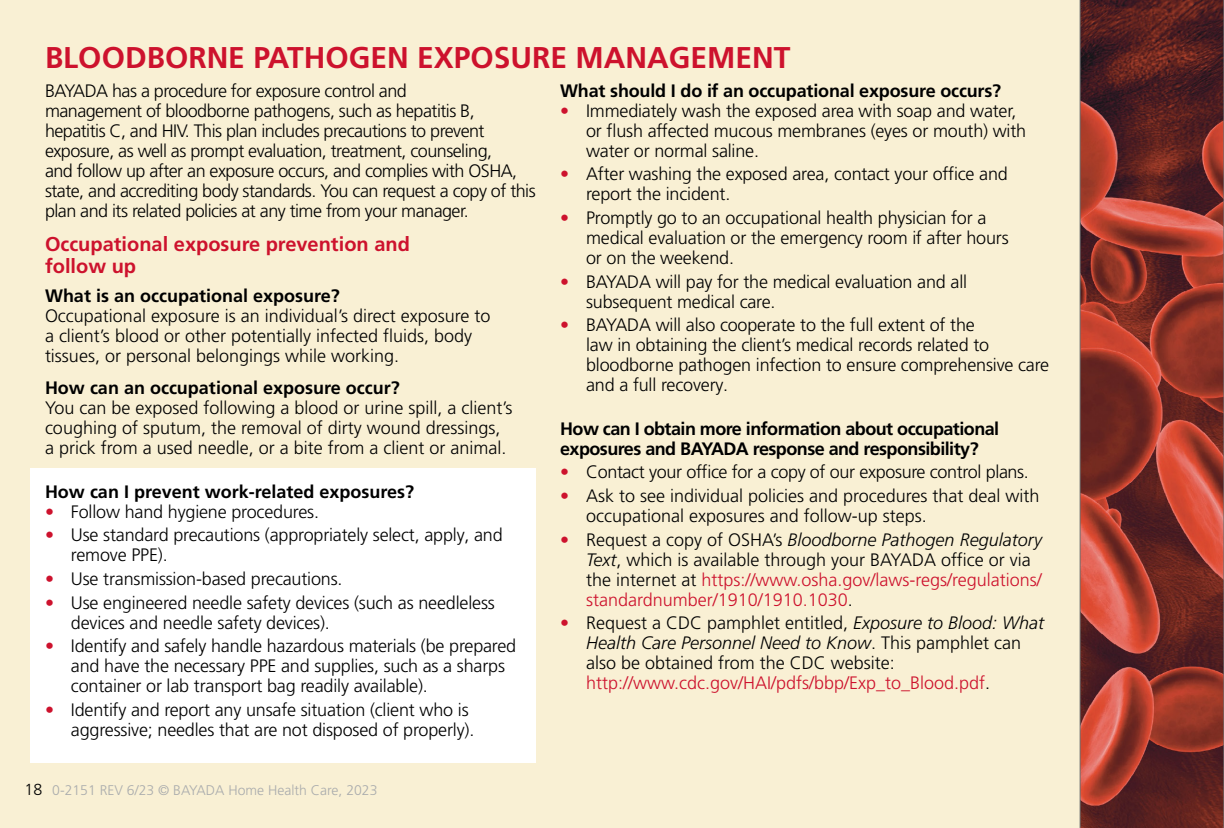
<style>
.page{position:relative;width:1224px;height:828px;background:#fff}
.page>*{position:absolute;margin:0;border:0;box-sizing:border-box;transform-origin:0 0}
.t1{font:700 30px "Frutiger LT Pro";color:#cd122d}
.t2{font:700 20px/22px "Frutiger LT Pro";color:#cd122d}
.t3{font:300 18px/20px "Frutiger LT Pro";letter-spacing:-.01em;color:#000}
.t4{font:300 18px/20px "Frutiger LT Pro";letter-spacing:-.03em;color:#000}
.t5{font:700 18px "Frutiger LT Pro";letter-spacing:-.01em;color:#000}
.t6{font:700 18px/20px "Frutiger LT Pro";letter-spacing:-.03em;color:#000}
.t7{font:300 14px "Frutiger LT Pro";color:#aaacad}
.s1{color:#cd122d}
.s2{font-style:italic}
.s3{font-size:16px;color:#000}
</style>
<div class="page">
<div style="left:0;top:0;width:1191px;height:828px;background:#f9f0d4"></div>
<div style="left:30px;top:468px;width:506px;height:295px;background:#fff"></div>
<svg style="left:1080px;top:0;width:144px;height:828px"></svg>
<h1 class="t1" style="left:45px;top:39px;width:747px">BLOODBORNE PATHOGEN EXPOSURE MANAGEMENT</h1>
<p class="t4" style="left:45px;top:81px;width:492px">BAYADA has a procedure for exposure control and<br>management of bloodborne pathogens, such as hepatitis B, hepatitis C, and HIV. This plan includes precautions to prevent exposure, as well as prompt evaluation, treatment, counseling,<br>and follow up after an exposure occurs, and complies with OSHA, state, and accrediting body standards. You can request a copy of this plan and its related policies at any time from your manager.</p>
<p class="t2" style="left:45px;top:233px;width:366px">Occupational exposure prevention and follow up</p>
<p class="t5" style="left:45px;top:285px;width:296px">What is an occupational exposure?</p>
<p class="t3" style="left:45px;top:306px;width:447px">Occupational exposure is an individual’s direct exposure to a client’s blood or other potentially infected fluids, body tissues, or personal belongings while working.</p>
<p class="t5" style="left:45px;top:377px;width:356px">How can an occupational exposure occur?</p>
<p class="t3" style="left:45px;top:398px;width:469px">You can be exposed following a blood or urine spill, a client’s coughing of sputum, the removal of dirty wound dressings, a prick from a used needle, or a bite from a client or animal.</p>
<p class="t5" style="left:45px;top:481px;width:371px">How can I prevent work-related exposures?</p>
<p class="t3" style="left:45px;top:502px;width:276px"><span class="s1">•</span> Follow hand hygiene procedures.</p>
<p class="t3" style="left:71px;top:525px;width:433px;text-indent:-26px"><span class="s1">•</span> Use standard precautions (appropriately select, apply, and remove PPE).</p>
<p class="t3" style="left:45px;top:569px;width:299px"><span class="s1">•</span> Use transmission-based precautions.</p>
<p class="t3" style="left:71px;top:593px;width:425px;text-indent:-26px"><span class="s1">•</span> Use engineered needle safety devices (such as needleless devices and needle safety devices).</p>
<p class="t3" style="left:71px;top:636px;width:447px;text-indent:-26px"><span class="s1">•</span> Identify and safely handle hazardous materials (be prepared and have the necessary PPE and supplies, such as a sharps container or lab transport bag readily available).</p>
<p class="t3" style="left:71px;top:700px;width:405px;text-indent:-26px"><span class="s1">•</span> Identify and report any unsafe situation (client who is aggressive; needles that are not disposed of properly).</p>
<p class="t5" style="left:560px;top:80px;width:443px">What should I do if an occupational exposure occurs?</p>
<p class="t3" style="left:586px;top:101px;width:442px;text-indent:-26px"><span class="s1">•</span> Immediately wash the exposed area with soap and water, or flush affected mucous membranes (eyes or mouth) with water or normal saline.</p>
<p class="t3" style="left:586px;top:164px;width:423px;text-indent:-26px"><span class="s1">•</span> After washing the exposed area, contact your office and report the incident.</p>
<p class="t3" style="left:586px;top:208px;width:424px;text-indent:-26px"><span class="s1">•</span> Promptly go to an occupational health physician for a medical evaluation or the emergency room if after hours or on the weekend.</p>
<p class="t3" style="left:586px;top:272px;width:383px;text-indent:-26px"><span class="s1">•</span> BAYADA will pay for the medical evaluation and all subsequent medical care.</p>
<p class="t3" style="left:586px;top:315px;width:465px;text-indent:-26px"><span class="s1">•</span> BAYADA will also cooperate to the full extent of the<br>law in obtaining the client’s medical records related to bloodborne pathogen infection to ensure comprehensive care and a full recovery.</p>
<p class="t6" style="left:560px;top:419px;width:441px">How can I obtain more information about occupational exposures and BAYADA response and responsibility?</p>
<p class="t3" style="left:560px;top:462px;width:470px"><span class="s1">•</span> Contact your office for a copy of our exposure control plans.</p>
<p class="t3" style="left:586px;top:486px;width:455px;text-indent:-26px"><span class="s1">•</span> Ask to see individual policies and procedures that deal with occupational exposures and follow-up steps.</p>
<p class="t3" style="left:586px;top:530px;width:457px;text-indent:-26px"><span class="s1">•</span> Request a copy of OSHA’s <span class="s2">Bloodborne Pathogen Regulatory Text</span>, which is available through your BAYADA office or via the internet at <span class="s1">https://www.osha.gov/laws-regs/regulations/ standardnumber/1910/1910.1030</span>.</p>
<p class="t3" style="left:586px;top:613px;width:460px;text-indent:-26px"><span class="s1">•</span> Request a CDC pamphlet entitled, <span class="s2">Exposure to Blood: What Health Care Personnel Need to Know</span>. This pamphlet can also be obtained from the CDC website: <span class="s1">http://www.cdc.gov/HAI/pdfs/bbp/Exp_to_Blood.pdf</span>.</p>
<p class="t7" style="left:24px;top:782px;width:355px"><span class="s3">18</span> 0-2151 REV 6/23 © BAYADA Home Health Care, 2023</p>
</div>
